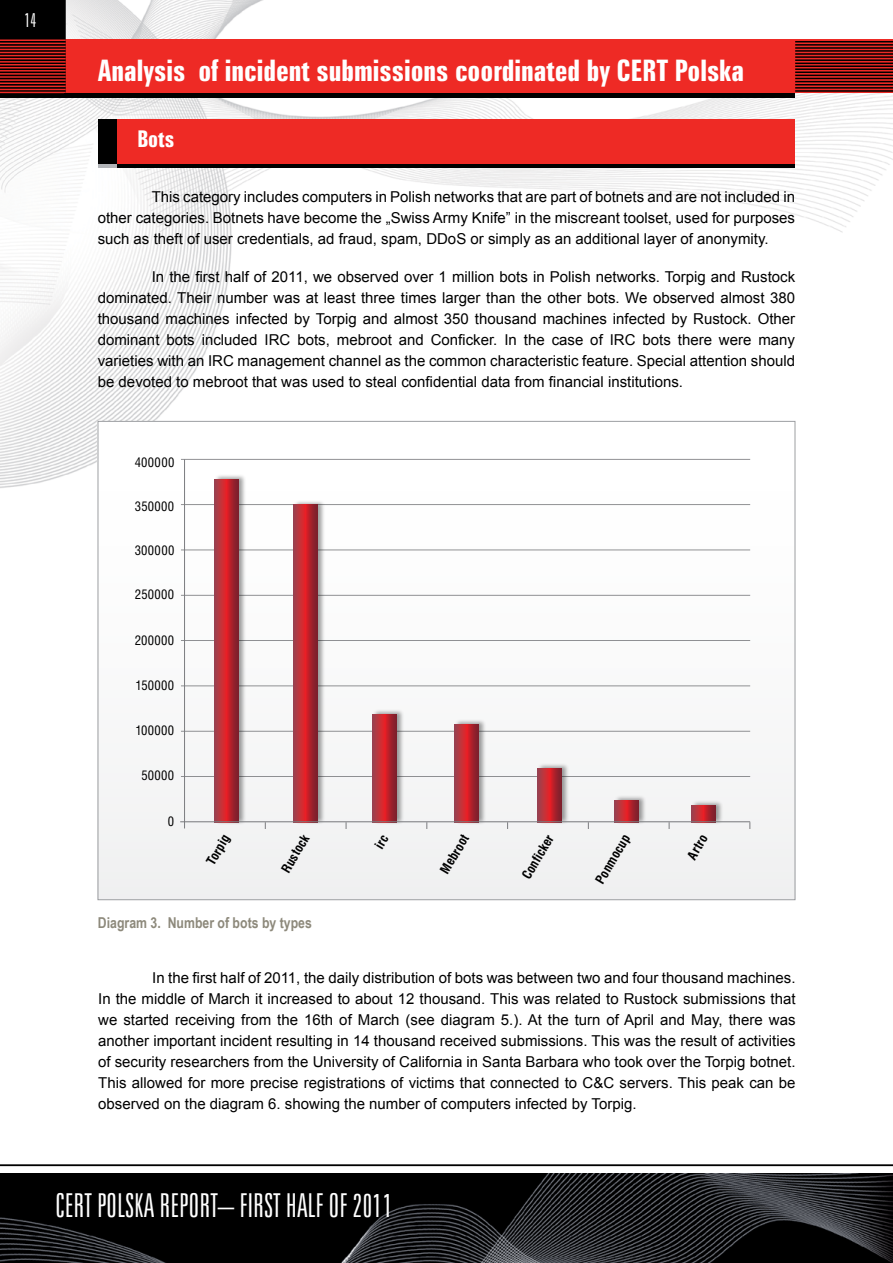
<style>
.page{position:relative;width:893px;height:1263px;background:#fff}
.page>*{position:absolute;margin:0;border:0;box-sizing:border-box;transform-origin:0 0}
.t1{font:30px "Zurich Lt X Cn PL";color:#fff}
.t2{font:27px "Zurich Bd X Cn PL";color:#fff}
.t3{font:21px "Zurich Bd X Cn PL";color:#fff}
.t4{font:18px "Zurich Lt X Cn PL";color:#fff}
.t5{font:15px/21px "Arial";color:#000;text-align:justify}
.t6{font:700 15px "Arial Narrow";color:#8d897b}
.t7{font:12px "Swis 721 Cn PL";letter-spacing:.025em;color:#000}
.t8{font:700 12px "Swis 721 Cn PL";color:#000}
</style>
<div class="page">
<img style="left:0;top:0;width:893px;height:502px">
<img style="left:0;top:1173px;width:893px;height:90px">
<div style="left:64px;top:39px;width:829px;height:54px;background:#ee2a25"></div>
<svg style="left:0;top:0;width:66px;height:98px;background:#130303"></svg>
<hr style="left:0;top:79px;width:66px;height:2px;background:#ee2a25">
<hr style="left:0;top:46px;width:66px;height:1px;background:#ee2a25">
<hr style="left:0;top:61px;width:66px;height:2px;background:#ee2a25">
<hr style="left:0;top:73px;width:66px;height:2px;background:#ee2a25">
<hr style="left:0;top:40px;width:66px;height:1px;background:#ee2a25">
<hr style="left:0;top:55px;width:66px;height:1px;background:#ee2a25">
<hr style="left:0;top:76px;width:66px;height:2px;background:#ee2a25">
<hr style="left:0;top:43px;width:66px;height:1px;background:#ee2a25">
<hr style="left:0;top:58px;width:66px;height:1px;background:#ee2a25">
<hr style="left:0;top:67px;width:66px;height:1px;background:#ee2a25">
<hr style="left:0;top:49px;width:66px;height:1px;background:#ee2a25">
<hr style="left:0;top:64px;width:66px;height:1px;background:#ee2a25">
<hr style="left:0;top:70px;width:66px;height:2px;background:#ee2a25">
<hr style="left:0;top:52px;width:66px;height:1px;background:#ee2a25">
<hr style="left:0;top:89px;width:66px;height:1px;background:#ee2a25">
<hr style="left:0;top:82px;width:66px;height:2px;background:#ee2a25">
<hr style="left:0;top:86px;width:66px;height:1px;background:#ee2a25">
<hr style="left:0;top:92px;width:66px;height:1px;background:#ee2a25">
<hr style="left:795px;top:81px;width:98px;height:1px;background:#000">
<hr style="left:795px;top:47px;width:98px;height:2px;background:#000">
<hr style="left:795px;top:63px;width:98px;height:1px;background:#000">
<hr style="left:795px;top:75px;width:98px;height:1px;background:#000">
<hr style="left:795px;top:41px;width:98px;height:1px;background:#000">
<hr style="left:795px;top:56px;width:98px;height:2px;background:#000">
<hr style="left:795px;top:78px;width:98px;height:1px;background:#000">
<hr style="left:795px;top:44px;width:98px;height:2px;background:#000">
<hr style="left:795px;top:59px;width:98px;height:2px;background:#000">
<hr style="left:795px;top:68px;width:98px;height:2px;background:#000">
<hr style="left:795px;top:50px;width:98px;height:2px;background:#000">
<hr style="left:795px;top:65px;width:98px;height:2px;background:#000">
<hr style="left:795px;top:72px;width:98px;height:1px;background:#000">
<hr style="left:795px;top:53px;width:98px;height:2px;background:#000">
<hr style="left:795px;top:90px;width:98px;height:2px;background:#000">
<hr style="left:795px;top:84px;width:98px;height:1px;background:#000">
<hr style="left:795px;top:87px;width:98px;height:2px;background:#000">
<hr style="left:0;top:1164px;width:893px;height:2px;background:#000">
<div style="left:65px;top:93px;width:730px;height:5px;background:#000"></div>
<div style="left:116px;top:119px;width:679px;height:45px;background:#ee2a25"></div>
<hr style="left:116px;top:164px;width:679px;height:4px;background:#000">
<div style="left:98px;top:119px;width:18px;height:45px;background:#000"></div>
<hr style="left:98px;top:164px;width:18px;height:4px;background:#b2b4b8">
<div style="left:98px;top:421px;width:697px;height:479px;background:#fafafa"></div>
<hr style="left:184px;top:459px;width:1px;height:369px;background:#7b7c7f">
<hr style="left:181px;top:459px;width:569px;height:1px;background:#7b7c7f">
<hr style="left:181px;top:776px;width:569px;height:1px;background:#7b7c7f">
<hr style="left:181px;top:731px;width:569px;height:1px;background:#7b7c7f">
<hr style="left:181px;top:686px;width:569px;height:1px;background:#7b7c7f">
<hr style="left:181px;top:640px;width:569px;height:1px;background:#7b7c7f">
<hr style="left:181px;top:504px;width:569px;height:1px;background:#7b7c7f">
<hr style="left:181px;top:550px;width:569px;height:1px;background:#7b7c7f">
<hr style="left:181px;top:595px;width:569px;height:1px;background:#7b7c7f">
<div style="left:691px;top:800px;width:33px;height:25px;background:#000;opacity:.38"></div>
<svg style="left:691px;top:805px;width:24px;height:16px"></svg>
<div style="left:615px;top:795px;width:32px;height:30px;background:#000;opacity:.38"></div>
<svg style="left:615px;top:800px;width:24px;height:21px"></svg>
<div style="left:538px;top:763px;width:32px;height:62px;background:#000;opacity:.38"></div>
<svg style="left:538px;top:768px;width:24px;height:53px"></svg>
<div style="left:455px;top:719px;width:32px;height:106px;background:#000;opacity:.38"></div>
<svg style="left:455px;top:724px;width:24px;height:97px;background:#b42932"></svg>
<div style="left:373px;top:709px;width:32px;height:116px;background:#000;opacity:.38"></div>
<svg style="left:373px;top:714px;width:24px;height:107px;background:#b42832"></svg>
<div style="left:293px;top:500px;width:33px;height:325px;background:#000;opacity:.38"></div>
<svg style="left:293px;top:505px;width:24px;height:316px;background:#b42933"></svg>
<div style="left:214px;top:475px;width:33px;height:350px;background:#000;opacity:.38"></div>
<svg style="left:214px;top:480px;width:24px;height:341px;background:#b52a34"></svg>
<hr style="left:180px;top:821px;width:570px;height:1px;background:#7b7c7f">
<p class="t4" style="left:24px;top:8px;width:14px">14</p>
<h2 class="t2" style="left:98px;top:53px;width:648px">Analysis of incident submissions coordinated by CERT Polska</h2>
<h3 class="t3" style="left:137px;top:125px;width:38px">Bots</h3>
<p class="t5" style="left:98px;top:187px;width:699px;text-indent:54px">This category includes computers in Polish networks that are part of botnets and are not included in other categories. Botnets have become the „Swiss Army Knife” in the miscreant toolset, used for purposes such as theft of user credentials, ad fraud, spam, DDoS or simply as an additional layer of anonymity.</p>
<p class="t5" style="left:98px;top:267px;width:699px;text-indent:54px">In the first half of 2011, we observed over 1 million bots in Polish networks. Torpig and Rustock dominated. Their number was at least three times larger than the other bots. We observed almost 380 thousand machines infected by Torpig and almost 350 thousand machines infected by Rustock. Other dominant bots included IRC bots, mebroot and Conficker. In the case of IRC bots there were many varieties with an IRC management channel as the common characteristic feature. Special attention should be devoted to mebroot that was used to steal confidential data from financial institutions.</p>
<p class="t7" style="left:135px;top:455px;width:41px">400000</p>
<p class="t7" style="left:135px;top:498px;width:41px">350000</p>
<p class="t7" style="left:135px;top:543px;width:41px">300000</p>
<p class="t7" style="left:135px;top:587px;width:41px">250000</p>
<p class="t7" style="left:135px;top:632px;width:41px">200000</p>
<p class="t7" style="left:136px;top:678px;width:40px">150000</p>
<p class="t7" style="left:135px;top:722px;width:40px">100000</p>
<p class="t7" style="left:141px;top:768px;width:34px">50000</p>
<p class="t7" style="left:168px;top:814px;width:8px">0</p>
<p class="t8" style="left:203px;top:859px;width:34px;rotate:-59deg">Torpig</p>
<p class="t8" style="left:278px;top:867px;width:43px;rotate:-59deg">Rustock</p>
<p class="t8" style="left:437px;top:868px;width:45px;rotate:-59deg">Mebroot</p>
<p class="t8" style="left:519px;top:874px;width:51px;rotate:-59deg">Conficker</p>
<p class="t8" style="left:592px;top:878px;width:56px;rotate:-59deg">Ponmocup</p>
<p class="t8" style="left:684px;top:854px;width:28px;rotate:-59deg">Artro</p>
<p class="t6" style="left:98px;top:912px;width:215px">Diagram 3. Number of bots by types</p>
<p class="t5" style="left:98px;top:968px;width:699px;text-indent:54px">In the first half of 2011, the daily distribution of bots was between two and four thousand machines.<br>In the middle of March it increased to about 12 thousand. This was related to Rustock submissions that we started receiving from the 16th of March (see diagram 5.). At the turn of April and May, there was another important incident resulting in 14 thousand received submissions. This was the result of activities of security researchers from the University of California in Santa Barbara who took over the Torpig botnet.<br>This allowed for more precise registrations of victims that connected to C&amp;C servers. This peak can be observed on the diagram 6. showing the number of computers infected by Torpig.</p>
<h1 class="t1" style="left:55px;top:1186px;width:339px">CERT POLSKA REPORT– FIRST HALF OF 2011</h1>
</div>
